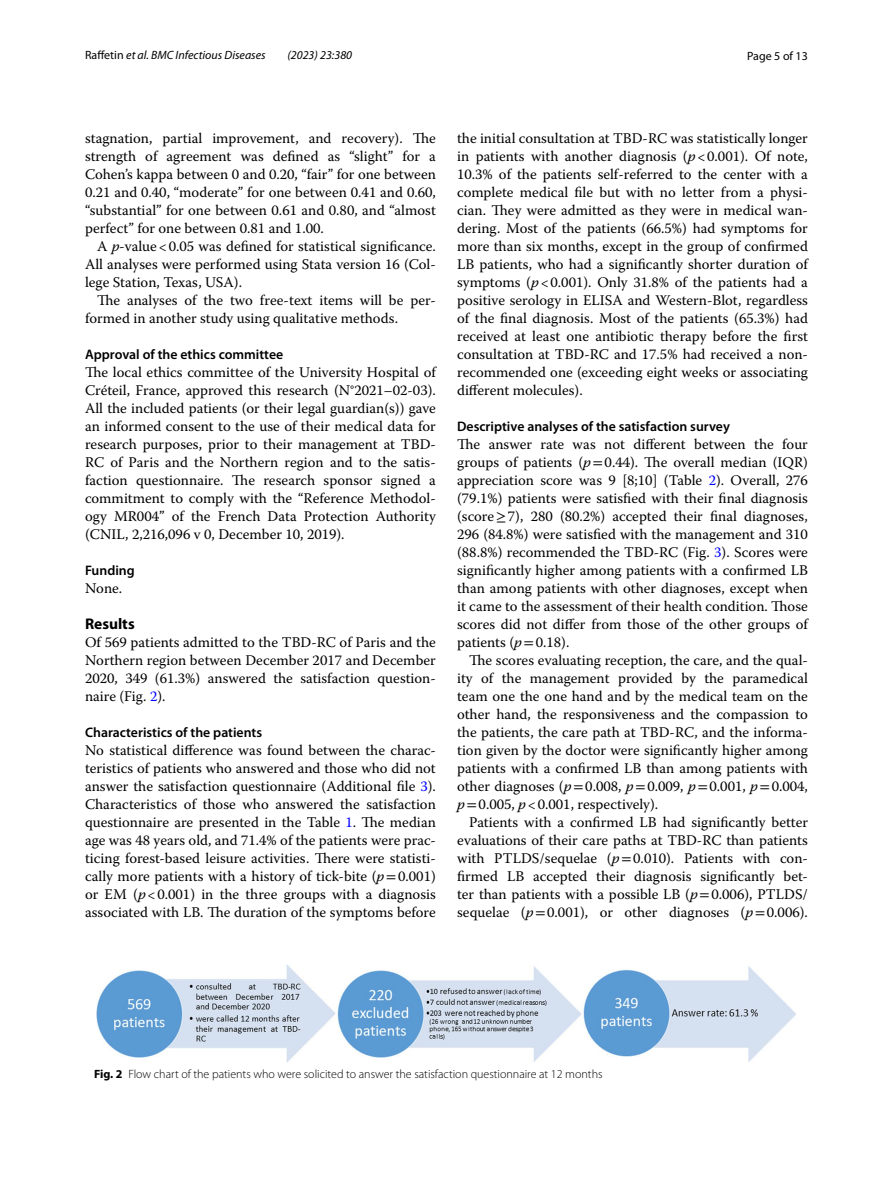
<style>
.page{position:relative;width:893px;height:1187px;background:#fff}
.page>*{position:absolute;margin:0;border:0;box-sizing:border-box;transform-origin:0 0}
.t1{font:700 15.45px "Myriad Pro";color:#000}
.t2{font:14.7px/18px "Warnock Pro";color:#000;text-align:justify}
.t3{font:600 13.8px "Myriad Pro";color:#000}
.t4{font:300 12px "Myriad Pro";color:#000}
.t5{font:italic 12px "Myriad Pro";color:#000}
.t6{font:12px "Myriad Pro";color:#000}
.s1{font-style:normal}
.s2{font-style:italic}
.s3{color:#00f}
.s4{font-family:"STIX"}
.s5{font-weight:700}
</style>
<div class="page">
<img style="left:96px;top:965px;width:700px;height:97px">
<p class="t5" style="left:85px;top:48px;width:182px"><span class="s1">Raffetin</span> et al. BMC Infectious Diseases</p>
<p class="t5" style="left:287px;top:48px;width:66px">(2023) 23:380</p>
<p class="t6" style="left:747px;top:48px;width:62px">Page 5 of 13</p>
<p class="t2" style="left:85px;top:128px;width:352px">stagnation, partial improvement, and recovery). The strength of agreement was defined as “slight” for a Cohen’s kappa between 0 and 0.20, “fair” for one between 0.21 and 0.40, “moderate” for one between 0.41 and 0.60, “substantial” for one between 0.61 and 0.80, and “almost perfect” for one between 0.81 and 1.00.</p>
<p class="t2" style="left:85px;top:236px;width:352px;text-indent:12px">A <span class="s2">p-</span>value&lt;0.05 was defined for statistical significance.<br>All analyses were performed using Stata version 16 (Col&shy;lege Station, Texas, USA).</p>
<p class="t2" style="left:85px;top:290px;width:352px;text-indent:12px">The analyses of the two free-text items will be per&shy;formed in another study using qualitative methods.</p>
<p class="t3" style="left:85px;top:345px;width:200px">Approval of the ethics committee</p>
<p class="t2" style="left:85px;top:362px;width:352px">The local ethics committee of the University Hospital of Créteil, France, approved this research (N°2021–02-03).<br>All the included patients (or their legal guardian(s)) gave an informed consent to the use of their medical data for research purposes, prior to their management at TBD-RC of Paris and the Northern region and to the satis&shy;faction questionnaire. The research sponsor signed a commitment to comply with the “Reference Methodol&shy;ogy MR004” of the French Data Protection Authority (CNIL, 2,216,096 v 0, December 10, 2019).</p>
<p class="t3" style="left:85px;top:561px;width:51px">Funding</p>
<p class="t2" style="left:85px;top:578px;width:39px">None.</p>
<p class="t1" style="left:85px;top:613px;width:51px">Results</p>
<p class="t2" style="left:85px;top:632px;width:352px">Of 569 patients admitted to the TBD-RC of Paris and the Northern region between December 2017 and December 2020, 349 (61.3%) answered the satisfaction question&shy;naire (Fig. <span class="s3">2</span>).</p>
<p class="t3" style="left:85px;top:723px;width:179px">Characteristics of the patients</p>
<p class="t2" style="left:85px;top:740px;width:352px">No statistical difference was found between the charac&shy;teristics of patients who answered and those who did not answer the satisfaction questionnaire (Additional file <span class="s3">3</span>).<br>Characteristics of those who answered the satisfaction questionnaire are presented in the Table <span class="s3">1</span>. The median age was 48 years old, and 71.4% of the patients were prac&shy;ticing forest-based leisure activities. There were statisti&shy;cally more patients with a history of tick-bite (<span class="s2">p</span><span class="s4">=</span>0.001) or EM (<span class="s2">p</span>&lt;0.001) in the three groups with a diagnosis associated with LB. The duration of the symptoms before</p>
<p class="t2" style="left:457px;top:128px;width:352px">the initial consultation at TBD-RC was statistically longer in patients with another diagnosis (<span class="s2">p</span>&lt;0.001). Of note, 10.3% of the patients self-referred to the center with a complete medical file but with no letter from a physi&shy;cian. They were admitted as they were in medical wan&shy;dering. Most of the patients (66.5%) had symptoms for more than six months, except in the group of confirmed LB patients, who had a significantly shorter duration of symptoms (<span class="s2">p</span>&lt;0.001). Only 31.8% of the patients had a positive serology in ELISA and Western-Blot, regardless of the final diagnosis. Most of the patients (65.3%) had received at least one antibiotic therapy before the first consultation at TBD-RC and 17.5% had received a non&shy;recommended one (exceeding eight weeks or associating different molecules).</p>
<p class="t3" style="left:457px;top:417px;width:274px">Descriptive analyses of the satisfaction survey</p>
<p class="t2" style="left:457px;top:434px;width:352px">The answer rate was not different between the four groups of patients (<span class="s2">p</span><span class="s4">=</span>0.44). The overall median (IQR) appreciation score was 9 [8;10] (Table <span class="s3">2</span>). Overall, 276 (79.1%) patients were satisfied with their final diagnosis (score<span class="s4">≥</span>7), 280 (80.2%) accepted their final diagnoses, 296 (84.8%) were satisfied with the management and 310 (88.8%) recommended the TBD-RC (Fig. <span class="s3">3</span>). Scores were significantly higher among patients with a confirmed LB than among patients with other diagnoses, except when it came to the assessment of their health condition. Those scores did not differ from those of the other groups of patients (<span class="s2">p</span><span class="s4">=</span>0.18).</p>
<p class="t2" style="left:457px;top:650px;width:352px;text-indent:12px">The scores evaluating reception, the care, and the qual&shy;ity of the management provided by the paramedical team one the one hand and by the medical team on the other hand, the responsiveness and the compassion to the patients, the care path at TBD-RC, and the informa&shy;tion given by the doctor were significantly higher among patients with a confirmed LB than among patients with other diagnoses (<span class="s2">p</span><span class="s4">=</span>0.008, <span class="s2">p</span><span class="s4">=</span>0.009, <span class="s2">p</span><span class="s4">=</span>0.001, <span class="s2">p</span><span class="s4">=</span>0.004, <span class="s2">p</span><span class="s4">=</span>0.005, <span class="s2">p</span>&lt;0.001, respectively).</p>
<p class="t2" style="left:457px;top:812px;width:352px;text-indent:12px">Patients with a confirmed LB had significantly better evaluations of their care paths at TBD-RC than patients with PTLDS/sequelae (<span class="s2">p</span><span class="s4">=</span>0.010). Patients with con&shy;firmed LB accepted their diagnosis significantly bet&shy;ter than patients with a possible LB (<span class="s2">p</span><span class="s4">=</span>0.006), PTLDS/ sequelae (<span class="s2">p</span><span class="s4">=</span>0.001), or other diagnoses (<span class="s2">p</span><span class="s4">=</span>0.006).</p>
<p class="t4" style="left:94px;top:1067px;width:510px"><span class="s5">Fig. 2</span> Flow chart of the patients who were solicited to answer the satisfaction questionnaire at 12 months</p>
</div>
